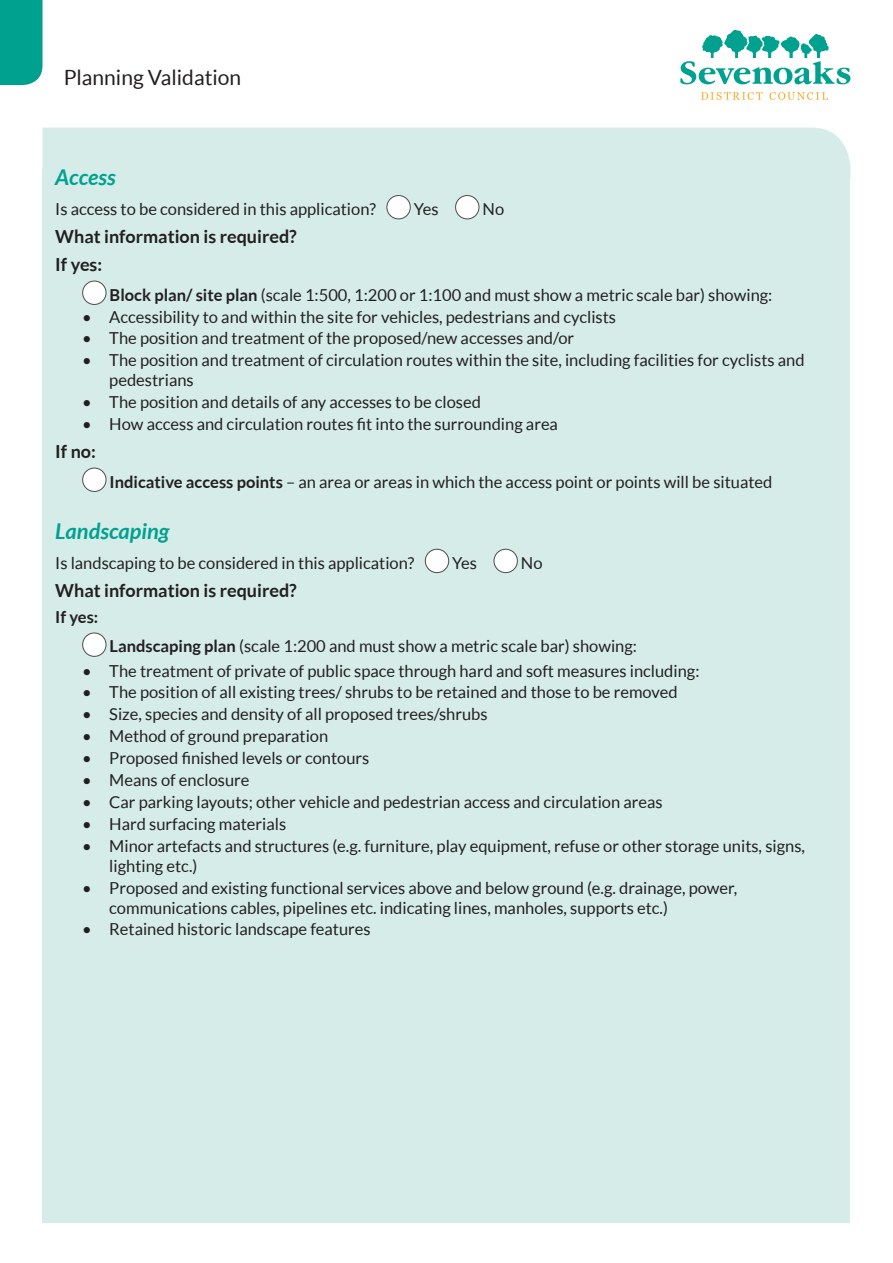
<style>
.page{position:relative;width:893px;height:1263px;background:#fff}
.page>*{position:absolute;margin:0;border:0;box-sizing:border-box;transform-origin:0 0}
.t1{font:italic 700 21.75px "Lato";color:#00a18f}
.t2{font:21px "Lato";color:#231f20}
.t3{font:700 18px "Lato";color:#231f20}
.t4{font:16.5px/19.8px "Lato";color:#231f20}
.t5{font:700 16.5px "Lato";color:#231f20}
.s1{font-weight:700}
</style>
<div class="page">
<div style="left:0;top:0;width:43px;height:85px;background:#00a18f"></div>
<svg style="left:701px;top:92px;width:62px;height:8px"></svg>
<svg style="left:769px;top:92px;width:59px;height:8px"></svg>
<svg style="left:680px;top:30px;width:170px;height:54px"></svg>
<div style="left:43px;top:128px;width:807px;height:40px;background:#d5ece9"></div>
<div style="left:43px;top:168px;width:807px;height:1054px;background:#d5ece9"></div>
<div style="left:387px;top:196px;width:23px;height:23px;background:#fff;border-radius:50%"></div>
<div style="left:386px;top:195px;width:25px;height:24px;border:1px solid #4b4c4d;border-radius:50%"></div>
<div style="left:456px;top:196px;width:23px;height:23px;background:#fff;border-radius:50%"></div>
<div style="left:455px;top:195px;width:24px;height:24px;border:1px solid #4b4c4d;border-radius:50%"></div>
<div style="left:83px;top:281px;width:23px;height:23px;background:#fff;border-radius:50%"></div>
<div style="left:82px;top:281px;width:24px;height:24px;border:1px solid #4b4c4d;border-radius:50%"></div>
<div style="left:83px;top:468px;width:23px;height:23px;background:#fff;border-radius:50%"></div>
<div style="left:82px;top:468px;width:24px;height:24px;border:1px solid #4b4c4d;border-radius:50%"></div>
<div style="left:425px;top:549px;width:24px;height:24px;background:#fff;border-radius:50%"></div>
<div style="left:425px;top:549px;width:24px;height:24px;border:1px solid #4b4c4d;border-radius:50%"></div>
<div style="left:494px;top:549px;width:23px;height:24px;background:#fff;border-radius:50%"></div>
<div style="left:494px;top:549px;width:24px;height:24px;border:1px solid #4b4c4d;border-radius:50%"></div>
<div style="left:83px;top:633px;width:23px;height:23px;background:#fff;border-radius:50%"></div>
<div style="left:82px;top:633px;width:24px;height:24px;border:1px solid #4b4c4d;border-radius:50%"></div>
<p class="t2" style="left:64px;top:66px;width:179px">Planning Validation</p>
<p class="t1" style="left:55px;top:165px;width:62px">Access</p>
<p class="t4" style="left:55px;top:199px;width:322px">Is access to be considered in this application?</p>
<p class="t4" style="left:414px;top:199px;width:26px">Yes</p>
<p class="t4" style="left:482px;top:199px;width:23px">No</p>
<p class="t3" style="left:55px;top:226px;width:243px">What information is required?</p>
<p class="t3" style="left:55px;top:254px;width:48px">If yes:</p>
<p class="t4" style="left:110px;top:285px;width:664px"><span class="s1">Block plan/ site plan</span> (scale 1:500, 1:200 or 1:100 and must show a metric scale bar) showing:</p>
<p class="t4" style="left:82px;top:306px;width:535px">• Accessibility to and within the site for vehicles, pedestrians and cyclists</p>
<p class="t4" style="left:82px;top:328px;width:493px">• The position and treatment of the proposed/new accesses and/or</p>
<p class="t4" style="left:109px;top:350px;width:697px;text-indent:-27px">• The position and treatment of circulation routes within the site, including facilities for cyclists and pedestrians</p>
<p class="t4" style="left:82px;top:392px;width:400px">• The position and details of any accesses to be closed</p>
<p class="t4" style="left:82px;top:414px;width:477px">• How access and circulation routes fit into the surrounding area</p>
<p class="t3" style="left:55px;top:441px;width:42px">If no:</p>
<p class="t4" style="left:110px;top:472px;width:664px"><span class="s1">Indicative access points</span> – an area or areas in which the access point or points will be situated</p>
<p class="t1" style="left:55px;top:519px;width:116px">Landscaping</p>
<p class="t4" style="left:55px;top:553px;width:361px">Is landscaping to be considered in this application?</p>
<p class="t4" style="left:452px;top:553px;width:26px">Yes</p>
<p class="t4" style="left:521px;top:553px;width:23px">No</p>
<p class="t3" style="left:55px;top:580px;width:243px">What information is required?</p>
<p class="t5" style="left:55px;top:607px;width:45px">If yes:</p>
<p class="t4" style="left:110px;top:636px;width:529px"><span class="s1">Landscaping plan</span> (scale 1:200 and must show a metric scale bar) showing:</p>
<p class="t4" style="left:82px;top:660px;width:619px">• The treatment of private of public space through hard and soft measures including:</p>
<p class="t4" style="left:82px;top:682px;width:597px">• The position of all existing trees/ shrubs to be retained and those to be removed</p>
<p class="t4" style="left:82px;top:704px;width:407px">• Size, species and density of all proposed trees/shrubs</p>
<p class="t4" style="left:82px;top:726px;width:247px">• Method of ground preparation</p>
<p class="t4" style="left:82px;top:748px;width:289px">• Proposed finished levels or contours</p>
<p class="t4" style="left:82px;top:770px;width:169px">• Means of enclosure</p>
<p class="t4" style="left:82px;top:792px;width:582px">• Car parking layouts; other vehicle and pedestrian access and circulation areas</p>
<p class="t4" style="left:82px;top:814px;width:205px">• Hard surfacing materials</p>
<p class="t4" style="left:109px;top:836px;width:697px;text-indent:-27px">• Minor artefacts and structures (e.g. furniture, play equipment, refuse or other storage units, signs, lighting etc.)</p>
<p class="t4" style="left:109px;top:878px;width:629px;text-indent:-27px">• Proposed and existing functional services above and below ground (e.g. drainage, power, communications cables, pipelines etc. indicating lines, manholes, supports etc.)</p>
<p class="t4" style="left:82px;top:919px;width:290px">• Retained historic landscape features</p>
</div>
